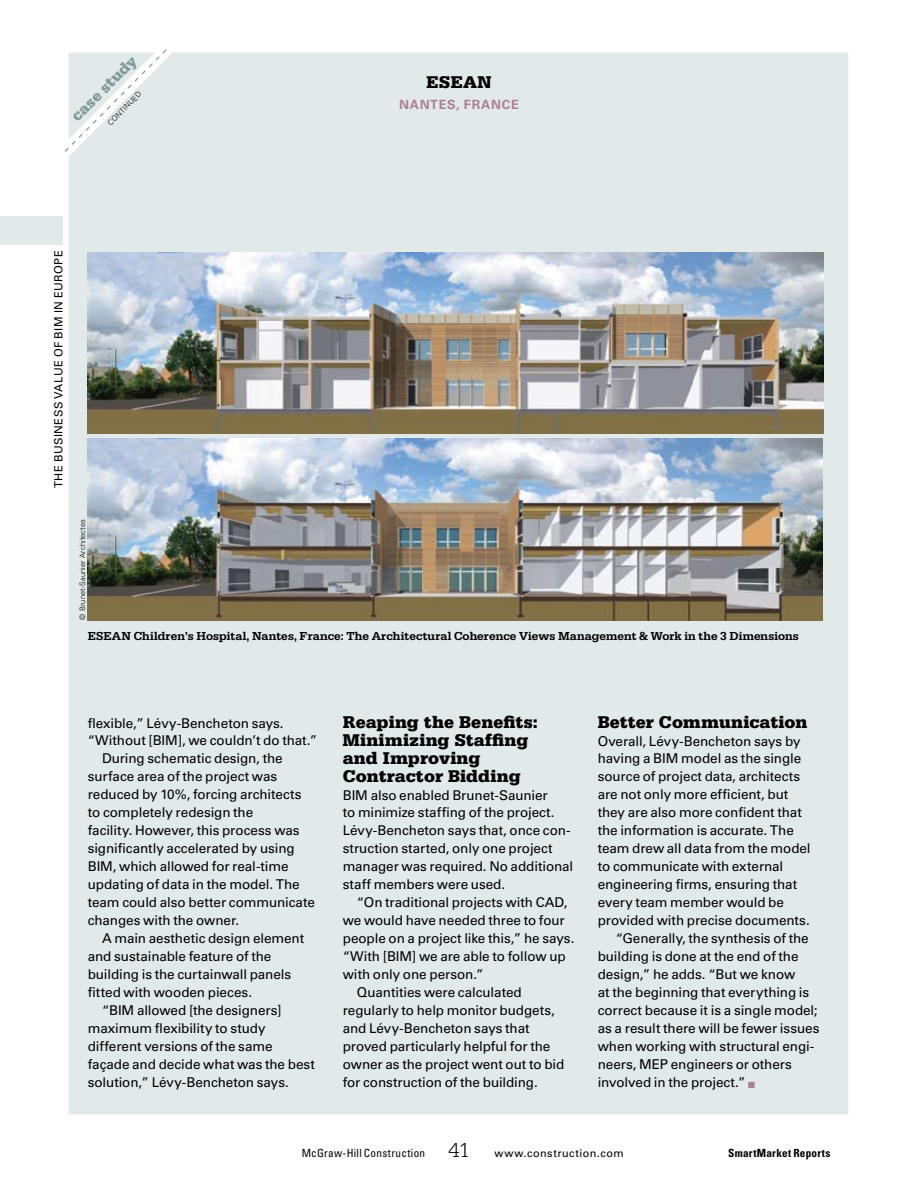
<style>
.page{position:relative;width:918px;height:1188px;background:#fff}
.page>*{position:absolute;margin:0;border:0;box-sizing:border-box;transform-origin:0 0}
.t1{font:900 18px/18px "Serifa Std";letter-spacing:.005em;color:#000}
.t2{font:700 15.75px "Serifa D";color:#7f9b97}
.t3{font:13.5px "Univers LT Std";letter-spacing:-.005em;color:#000}
.t4{font:700 12.75px "Univers LT Std";letter-spacing:.055em;color:#ae8092}
.t5{font:500 12px "Serifa";letter-spacing:.01em;color:#000}
.t6{font:11.25px "Univers LT Std";letter-spacing:.04em;color:#000}
.t7{font:condensed 11.25px "Univers LT Std";letter-spacing:.02em;color:#000}
.t8{font:700 condensed 11.25px "Univers LT Std";letter-spacing:.025em;color:#000}
.t9{font:10.8px "Univers LT Std";letter-spacing:.055em;color:#000}
.t10{font:300 7.5px "Univers LT Std";letter-spacing:.015em;color:#000}
.s1{color:#ae8092}
.s2{font-family:"Serifa";font-weight:300;font-stretch:normal;font-size:21px}
</style>
<div class="page">
<div style="left:69px;top:52px;width:779px;height:1062px;background:#e2e9e9"></div>
<div style="left:0;top:216px;width:62px;height:28px;background:#e2e9e9"></div>
<img style="left:88px;top:252px;width:735px;height:182px">
<img style="left:88px;top:438px;width:735px;height:182px">
<p class="t2" style="left:67px;top:112px;width:87px;rotate:-45deg">case study</p>
<p class="t10" style="left:106px;top:121px;width:46px;rotate:-45deg">continued</p>
<p class="t1" style="left:427px;top:73px;width:66px">ESEAN</p>
<p class="t4" style="left:399px;top:98px;width:41px">NANTES</p>
<p class="t4" style="left:456px;top:98px;width:55px">, FRANCE</p>
<p class="t6" style="left:52px;top:488px;width:238px;rotate:-90deg">The business value of BI M in EU ROPE</p>
<p class="t10" style="left:78px;top:620px;width:102px;rotate:-90deg">© Brunet-Saunier Architectes</p>
<p class="t5" style="left:88px;top:629px;width:713px">ESEAN Children’s Hospital, Nantes, France: The Architectural Coherence Views Management &amp; Work in the 3 Dimensions</p>
<p class="t3" style="left:88px;top:715px;width:197px">flexible,” Lévy-Bencheton says.</p>
<p class="t3" style="left:88px;top:733px;width:231px">“Without [BIM], we couldn’t do that.”</p>
<p class="t3" style="left:102px;top:751px;width:182px">During schematic design, the</p>
<p class="t3" style="left:88px;top:769px;width:191px">surface area of the project was</p>
<p class="t3" style="left:88px;top:787px;width:215px">reduced by 10%, forcing architects</p>
<p class="t3" style="left:88px;top:805px;width:167px">to completely redesign the</p>
<p class="t3" style="left:88px;top:823px;width:213px">facility. However, this process was</p>
<p class="t3" style="left:88px;top:841px;width:209px">significantly accelerated by using</p>
<p class="t3" style="left:88px;top:859px;width:202px">BIM, which allowed for real-time</p>
<p class="t3" style="left:88px;top:877px;width:214px">updating of data in the model. The</p>
<p class="t3" style="left:88px;top:895px;width:229px">team could also better communicate</p>
<p class="t3" style="left:88px;top:913px;width:153px">changes with the owner.</p>
<p class="t3" style="left:102px;top:931px;width:204px">A main aesthetic design element</p>
<p class="t3" style="left:88px;top:949px;width:185px">and sustainable feature of the</p>
<p class="t3" style="left:88px;top:967px;width:205px">building is the curtainwall panels</p>
<p class="t3" style="left:88px;top:985px;width:166px">fitted with wooden pieces.</p>
<p class="t3" style="left:102px;top:1003px;width:181px">“BIM allowed [the designers]</p>
<p class="t3" style="left:88px;top:1021px;width:179px">maximum flexibility to study</p>
<p class="t3" style="left:88px;top:1039px;width:186px">different versions of the same</p>
<p class="t3" style="left:88px;top:1057px;width:229px">façade and decide what was the best</p>
<p class="t3" style="left:88px;top:1075px;width:203px">solution,” Lévy-Bencheton says.</p>
<p class="t1" style="left:343px;top:712px;width:197px">Reaping the Benefits:<br>Minimizing Staffing and Improving<br>Contractor Bidding</p>
<p class="t3" style="left:343px;top:787px;width:206px">BI M also enabled Brunet-Saunier</p>
<p class="t3" style="left:343px;top:805px;width:213px">to minimize staffing of the project.</p>
<p class="t3" style="left:343px;top:823px;width:230px">Lévy-Bencheton says that, once con-</p>
<p class="t3" style="left:343px;top:841px;width:211px">struction started, only one project</p>
<p class="t3" style="left:343px;top:859px;width:232px">manager was required. No additional</p>
<p class="t3" style="left:343px;top:877px;width:164px">staff members were used.</p>
<p class="t3" style="left:357px;top:895px;width:212px">“On traditional projects with CAD,</p>
<p class="t3" style="left:343px;top:913px;width:224px">we would have needed three to four</p>
<p class="t3" style="left:343px;top:931px;width:233px">people on a project like this,” he says.</p>
<p class="t3" style="left:343px;top:949px;width:224px">“With [BI M] we are able to follow up</p>
<p class="t3" style="left:343px;top:967px;width:143px">with only one person.”</p>
<p class="t3" style="left:357px;top:985px;width:166px">Quantities were calculated</p>
<p class="t3" style="left:343px;top:1003px;width:214px">regularly to help monitor budgets,</p>
<p class="t3" style="left:343px;top:1021px;width:188px">and Lévy-Bencheton says that</p>
<p class="t3" style="left:343px;top:1039px;width:209px">proved particularly helpful for the</p>
<p class="t3" style="left:343px;top:1057px;width:223px">owner as the project went out to bid</p>
<p class="t3" style="left:343px;top:1075px;width:197px">for construction of the building.</p>
<p class="t1" style="left:598px;top:712px;width:211px">Better Communication</p>
<p class="t3" style="left:598px;top:733px;width:204px">Overall, Lévy-Bencheton says by</p>
<p class="t3" style="left:598px;top:751px;width:205px">having a BI M model as the single</p>
<p class="t3" style="left:598px;top:769px;width:204px">source of project data, architects</p>
<p class="t3" style="left:598px;top:787px;width:192px">are not only more efficient, but</p>
<p class="t3" style="left:598px;top:805px;width:206px">they are also more confident that</p>
<p class="t3" style="left:598px;top:823px;width:198px">the information is accurate. The</p>
<p class="t3" style="left:598px;top:841px;width:215px">team drew all data from the model</p>
<p class="t3" style="left:598px;top:859px;width:187px">to communicate with external</p>
<p class="t3" style="left:598px;top:877px;width:201px">engineering firms, ensuring that</p>
<p class="t3" style="left:598px;top:895px;width:188px">every team member would be</p>
<p class="t3" style="left:598px;top:913px;width:214px">provided with precise documents.</p>
<p class="t3" style="left:616px;top:931px;width:194px">“Generally, the synthesis of the</p>
<p class="t3" style="left:598px;top:949px;width:202px">building is done at the end of the</p>
<p class="t3" style="left:598px;top:967px;width:199px">design,” he adds. “But we know</p>
<p class="t3" style="left:598px;top:985px;width:213px">at the beginning that everything is</p>
<p class="t3" style="left:598px;top:1003px;width:221px">correct because it is a single model;</p>
<p class="t3" style="left:598px;top:1021px;width:223px">as a result there will be fewer issues</p>
<p class="t3" style="left:598px;top:1039px;width:218px">when working with structural engi-</p>
<p class="t3" style="left:598px;top:1057px;width:196px">neers, MEP engineers or others</p>
<p class="t3" style="left:598px;top:1075px;width:159px">involved in the project.” <span class="s1">■</span></p>
<p class="t7" style="left:302px;top:1145px;width:170px">McGraw-Hill Construction <span class="s2">41</span></p>
<p class="t9" style="left:495px;top:1146px;width:131px">www.construction.com</p>
<p class="t8" style="left:728px;top:1146px;width:104px">SmartMarket Reports</p>
</div>
